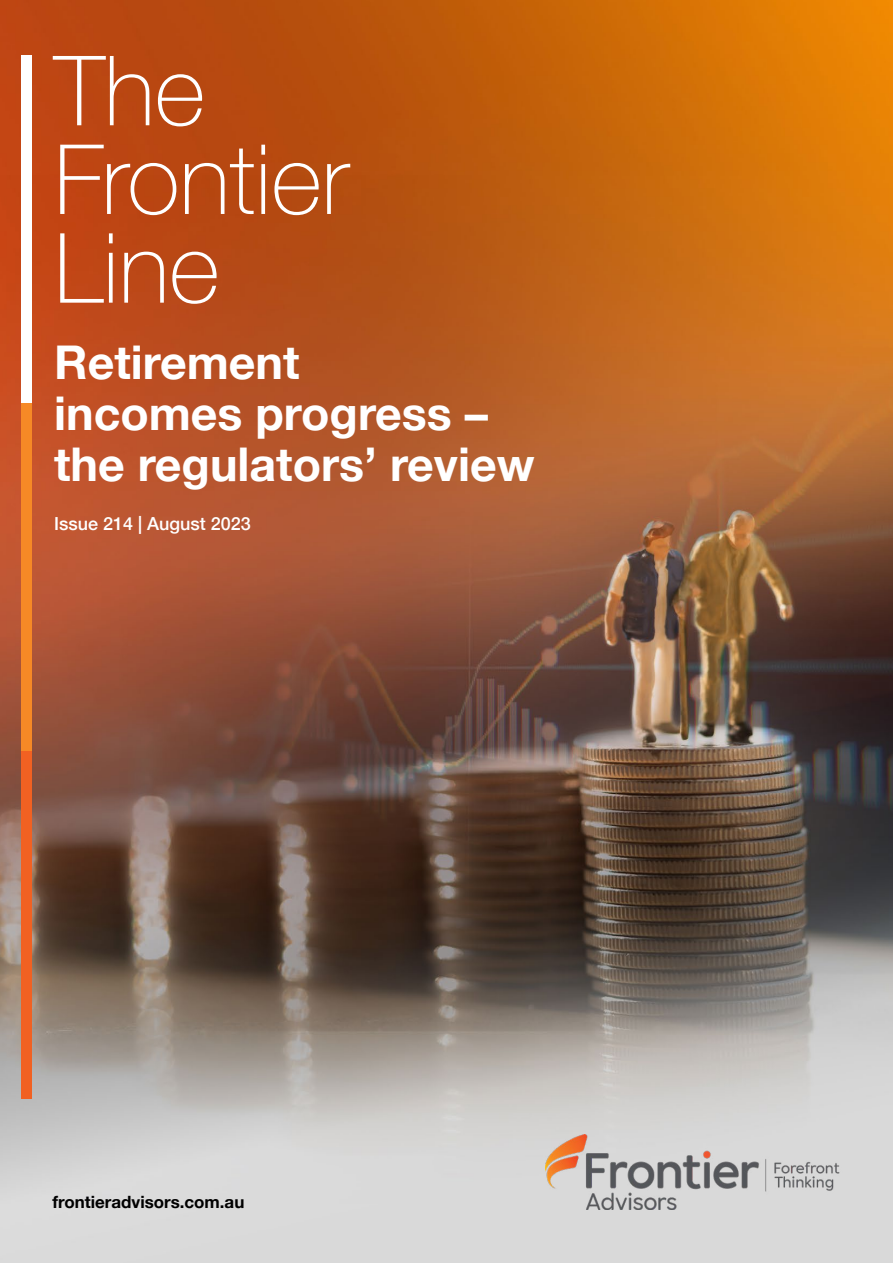
<style>
.page{position:relative;width:893px;height:1263px;background:#fff}
.page>*{position:absolute;margin:0;border:0;box-sizing:border-box;transform-origin:0 0}
.t1{font:100 97.05px/88.7px "Helvetica Neue";color:#fff}
.t2{font:700 46.5px/51px "Helvetica Neue";color:#fff}
.t3{font:500 18px "Helvetica Neue";color:#fff}
.t4{font:700 16.95px "Helvetica Neue";color:#000}
</style>
<div class="page">
<img style="left:0;top:0;width:893px;height:1263px">
<div style="left:22px;top:403px;width:10px;height:348px;background:#f68926"></div>
<div style="left:22px;top:751px;width:10px;height:347px;background:#f16122"></div>
<div style="left:22px;top:56px;width:10px;height:347px;background:#fff"></div>
<img style="left:546px;top:1134px;width:297px;height:75px">
<h1 class="t1" style="left:54px;top:42px;width:296px">The<br>Frontier<br>Line</h1>
<p class="t2" style="left:54px;top:338px;width:482px">Retirement<br>incomes progress – the regulators’ review</p>
<p class="t3" style="left:54px;top:509px;width:198px">Issue 214 | August 2023</p>
<p class="t4" style="left:52px;top:1188px;width:193px">frontieradvisors.com.au</p>
</div>
